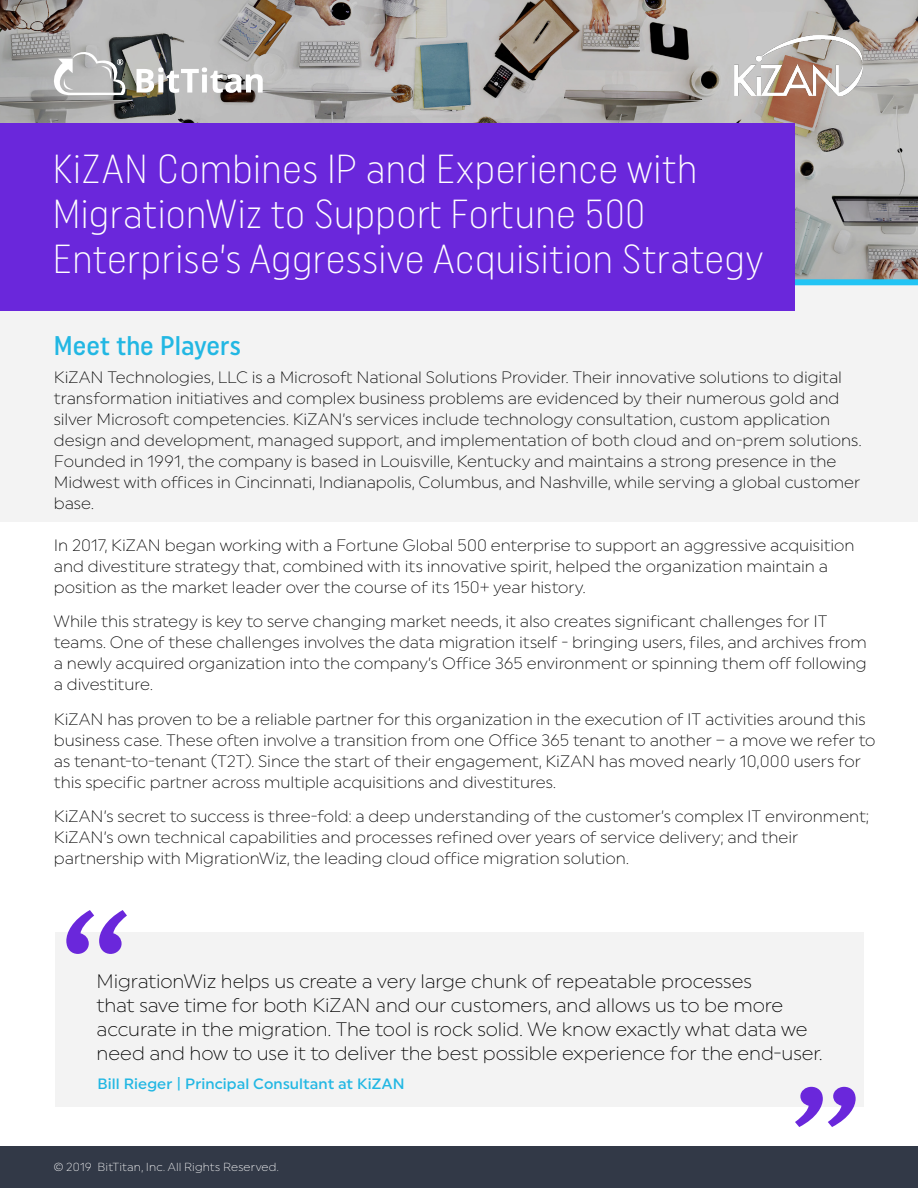
<style>
.page{position:relative;width:918px;height:1188px;background:#fff}
.page>*{position:absolute;margin:0;border:0;box-sizing:border-box;transform-origin:0 0}
.Subheader_1{font:300 40.5px/45px "Uniform Condensed";letter-spacing:-.005em;color:#fff}
.Subheader_1-2{font:500 27px "Uniform Condensed";color:#22b7e3}
.Body_Copy{font:300 19.5px/24px "Uniform";letter-spacing:-.01em;color:#000}
.Body_Copy-2{font:300 16.5px/21px "Uniform";letter-spacing:-.005em;color:#000}
.Header_3{font:500 15px "Uniform";letter-spacing:.005em;color:#22b7e3}
.Body_Copy_Small{font:300 11.7px "Uniform";letter-spacing:.01em;color:#fff}
</style>
<div class="page">
<div style="left:0;top:282px;width:918px;height:240px;background:#f3f3f3"></div>
<svg style="left:0;top:0;width:918px;height:279px;background:#a4a29f"></svg>
<div style="left:0;top:279px;width:918px;height:6px;background:#22c4f4"></div>
<div style="left:0;top:1146px;width:918px;height:42px;background:#323947"></div>
<svg style="left:137px;top:67px;width:126px;height:26px"></svg>
<svg style="left:49px;top:47px;width:79px;height:48px"></svg>
<div style="left:0;top:123px;width:795px;height:188px;background:#6a27db"></div>
<img style="left:727px;top:36px;width:136px;height:59px">
<div style="left:56px;top:932px;width:808px;height:175px;background:#f3f3f3"></div>
<svg style="left:66px;top:910px;width:61px;height:44px"></svg>
<svg style="left:795px;top:1087px;width:61px;height:40px"></svg>
<p class="Subheader_1" style="left:53px;top:145px;width:712px">KiZAN Combines IP and Experience with<br>MigrationWiz to Support Fortune 500<br>Enterprise’s Aggressive Acquisition Strategy</p>
<p class="Subheader_1-2" style="left:54px;top:329px;width:188px">Meet the Players</p>
<p class="Body_Copy-2" style="left:54px;top:366px;width:809px">KiZAN Technologies, LLC is a Microsoft National Solutions Provider. Their innovative solutions to digital transformation initiatives and complex business problems are evidenced by their numerous gold and silver Microsoft competencies. KiZAN’s services include technology consultation, custom application design and development, managed support, and implementation of both cloud and on-prem solutions.<br>Founded in 1991, the company is based in Louisville, Kentucky and maintains a strong presence in the Midwest with offices in Cincinnati, Indianapolis, Columbus, and Nashville, while serving a global customer base.</p>
<p class="Body_Copy-2" style="left:54px;top:534px;width:802px">In 2017, KiZAN began working with a Fortune Global 500 enterprise to support an aggressive acquisition and divestiture strategy that, combined with its innovative spirit, helped the organization maintain a position as the market leader over the course of its 150+ year history.</p>
<p class="Body_Copy-2" style="left:54px;top:611px;width:815px">While this strategy is key to serve changing market needs, it also creates significant challenges for IT teams. One of these challenges involves the data migration itself - bringing users, files, and archives from a newly acquired organization into the company’s Office 365 environment or spinning them off following a divestiture.</p>
<p class="Body_Copy-2" style="left:54px;top:708px;width:823px">KiZAN has proven to be a reliable partner for this organization in the execution of IT activities around this business case. These often involve a transition from one Office 365 tenant to another – a move we refer to as tenant-to-tenant (T2T). Since the start of their engagement, KiZAN has moved nearly 10,000 users for this specific partner across multiple acquisitions and divestitures.</p>
<p class="Body_Copy-2" style="left:54px;top:806px;width:817px">KiZAN’s secret to success is three-fold: a deep understanding of the customer’s complex IT environment;<br>KiZAN’s own technical capabilities and processes refined over years of service delivery; and their partnership with MigrationWiz, the leading cloud office migration solution.</p>
<p class="Body_Copy" style="left:97px;top:969px;width:727px">MigrationWiz helps us create a very large chunk of repeatable processes<br>that save time for both KiZAN and our customers, and allows us to be more accurate in the migration. The tool is rock solid. We know exactly what data we need and how to use it to deliver the best possible experience for the end-user.</p>
<p class="Header_3" style="left:97px;top:1074px;width:309px">Bill Rieger | Principal Consultant at KiZAN</p>
<p class="Body_Copy_Small" style="left:54px;top:1160px;width:226px">© 2019 BitTitan, Inc. All Rights Reserved.</p>
</div>
